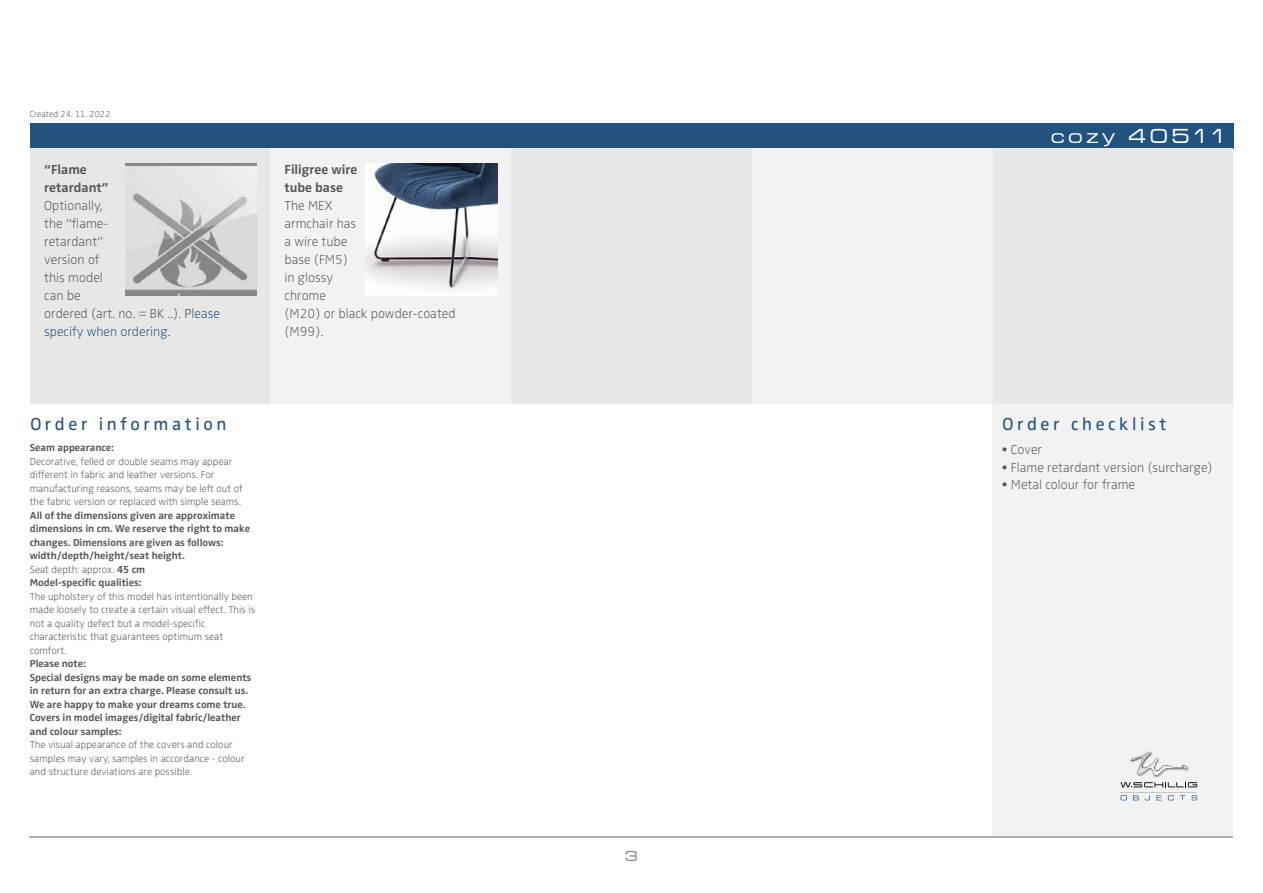
<style>
.page{position:relative;width:1263px;height:893px;background:#fff}
.page>*{position:absolute;margin:0;border:0;box-sizing:border-box;transform-origin:0 0}
.t1{font:500 expanded 21px "Microgramma Com";letter-spacing:.2em;color:#fff}
.t2{font:18px "Zwo Pro";letter-spacing:.2em;color:#22527e}
.t3{font:500 expanded 15px "Microgramma Com";color:#878787}
.t4{font:300 expanded 13.5px/18px "Zwo Pro";color:#575756}
.t5{font:700 13.5px/18px "Zwo Pro";color:#575756}
.t6{font:300 expanded 10.5px/13.5px "Zwo Pro";color:#575756}
.t7{font:700 10.5px/13.5px "Zwo Pro";color:#575756}
.t8{font:300 expanded 9px "Zwo Pro";color:#575756}
.s1{color:#22527e}
.s2{font-weight:300;font-stretch:expanded}
</style>
<div class="page">
<div style="left:992px;top:404px;width:241px;height:434px;background:#f2f2f2"></div>
<div style="left:30px;top:123px;width:1203px;height:26px;background:#22527e"></div>
<div style="left:30px;top:149px;width:240px;height:255px;background:#e7e7e7"></div>
<div style="left:992px;top:149px;width:241px;height:255px;background:#e7e7e7"></div>
<div style="left:752px;top:149px;width:240px;height:255px;background:#f2f2f2"></div>
<div style="left:511px;top:149px;width:241px;height:255px;background:#e7e7e7"></div>
<div style="left:270px;top:149px;width:241px;height:255px;background:#f2f2f2"></div>
<hr style="left:30px;top:836px;width:1203px;height:2px;background:#b3b2b2">
<img style="left:125px;top:164px;width:132px;height:132px">
<img style="left:365px;top:164px;width:132px;height:132px">
<svg style="left:1130px;top:751px;width:59px;height:25px"></svg>
<img style="left:1131px;top:752px;width:56px;height:23px">
<svg style="left:1120px;top:782px;width:77px;height:5px"></svg>
<hr style="left:1120px;top:792px;width:77px;height:1px;background:#c5c6c6">
<svg style="left:1120px;top:795px;width:7px;height:5px"></svg>
<svg style="left:1133px;top:795px;width:6px;height:5px"></svg>
<svg style="left:1156px;top:795px;width:5px;height:5px"></svg>
<svg style="left:1168px;top:795px;width:6px;height:5px"></svg>
<svg style="left:1191px;top:795px;width:6px;height:5px"></svg>
<p class="t8" style="left:30px;top:109px;width:82px">Created 24. 11. 2022</p>
<p class="t5" style="left:44px;top:161px;width:66px">“Flame retardant”</p>
<p class="t4" style="left:44px;top:197px;width:177px">Optionally,<br>the “flame-<br>retardant”<br>version of<br>this model<br>can be<br>ordered (art. no. = BK ..). <span class="s1">Please specify when ordering.</span></p>
<p class="t5" style="left:284px;top:161px;width:74px">Filigree wire tube base</p>
<p class="t4" style="left:284px;top:197px;width:173px">The MEX<br>armchair has<br>a wire tube<br>base (FM5)<br>in glossy<br>chrome<br>(M20) or black powder-coated (M99).</p>
<h2 class="t2" style="left:30px;top:412px;width:198px">Order information</h2>
<p class="t7" style="left:30px;top:441px;width:86px">Seam appearance:</p>
<p class="t6" style="left:30px;top:455px;width:214px">Decorative, felled or double seams may appear different in fabric and leather versions. For manufacturing reasons, seams may be left out of the fabric version or replaced with simple seams.</p>
<p class="t7" style="left:30px;top:509px;width:222px">All of the dimensions given are approximate dimensions in cm. We reserve the right to make changes. Dimensions are given as follows: width/depth/height/seat height.<br><span class="s2">Seat depth: approx.</span> 45 cm<br>Model-specific qualities:</p>
<p class="t6" style="left:30px;top:590px;width:227px">The upholstery of this model has intentionally been made loosely to create a certain visual effect. This is not a quality defect but a model-specific characteristic that guarantees optimum seat comfort.</p>
<p class="t7" style="left:30px;top:657px;width:223px">Please note:<br>Special designs may be made on some elements in return for an extra charge. Please consult us.<br>We are happy to make your dreams come true.<br>Covers in model images/digital fabric/leather and colour samples:</p>
<p class="t6" style="left:30px;top:738px;width:216px">The visual appearance of the covers and colour samples may vary, samples in accordance - colour and structure deviations are possible.</p>
<h3 class="t3" style="left:625px;top:847px;width:14px">3</h3>
<h1 class="t1" style="left:1051px;top:123px;width:177px">cozy 40511</h1>
<h2 class="t2" style="left:1002px;top:412px;width:165px">Order checklist</h2>
<p class="t4" style="left:1002px;top:440px;width:42px">• Cover</p>
<p class="t4" style="left:1002px;top:458px;width:212px">• Flame retardant version (surcharge)</p>
<p class="t4" style="left:1002px;top:476px;width:135px">• Metal colour for frame</p>
</div>
